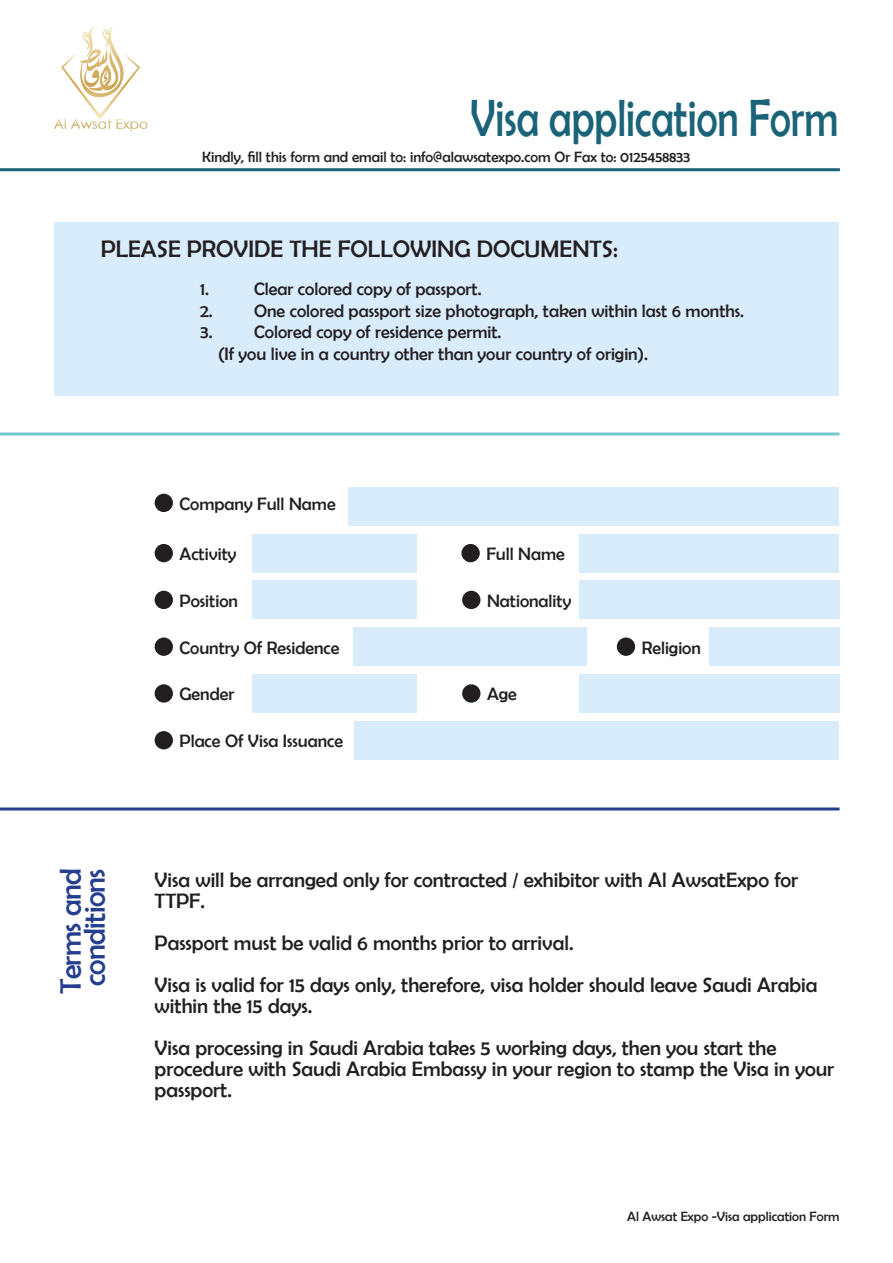
<style>
.page{position:relative;width:893px;height:1263px;background:#fff}
.page>*{position:absolute;margin:0;border:0;box-sizing:border-box;transform-origin:0 0}
.t1{font:52.65px "Berlin Sans FB";color:#1b6379;scale:.77 1}
.t2{font:30px/24px "Berlin Sans FB";letter-spacing:-.02em;color:#253f8e}
.t3{font:24px "Berlin Sans FB";color:#231f20}
.t4{font:21px/21px "Berlin Sans FB";color:#231f20}
.t5{font:18px "Berlin Sans FB";color:#231f20}
.t6{font:15px "Berlin Sans FB";color:#231f20}
.t7{font:13.5px "Berlin Sans FB";color:#231f20}
</style>
<div class="page">
<hr style="left:0;top:168px;width:840px;height:3px;background:#1b6379">
<div style="left:54px;top:222px;width:784px;height:173px;background:#d8ecfb"></div>
<hr style="left:0;top:432px;width:839px;height:3px;background:#74caca">
<hr style="left:0;top:807px;width:839px;height:3px;background:#253f8e">
<div style="left:155px;top:494px;width:18px;height:18px;background:#231f20;border-radius:50%"></div>
<div style="left:348px;top:487px;width:490px;height:39px;background:#d8ecfb"></div>
<div style="left:155px;top:544px;width:18px;height:18px;background:#231f20;border-radius:50%"></div>
<div style="left:252px;top:534px;width:165px;height:38px;background:#d8ecfb"></div>
<div style="left:461px;top:544px;width:19px;height:18px;background:#231f20;border-radius:50%"></div>
<div style="left:579px;top:534px;width:260px;height:38px;background:#d8ecfb"></div>
<div style="left:155px;top:591px;width:18px;height:18px;background:#231f20;border-radius:50%"></div>
<div style="left:252px;top:581px;width:165px;height:38px;background:#d8ecfb"></div>
<svg style="left:61px;top:27px;width:79px;height:92px"></svg>
<hr style="left:54px;top:119px;width:93px;height:1px;background:#efdea5">
<hr style="left:54px;top:120px;width:93px;height:1px;background:#ead698">
<hr style="left:54px;top:121px;width:93px;height:1px;background:#e5cd8a">
<hr style="left:54px;top:122px;width:93px;height:1px;background:#daba6c">
<hr style="left:54px;top:123px;width:93px;height:1px;background:#d4af5b">
<hr style="left:54px;top:124px;width:93px;height:1px;background:#d0a850">
<hr style="left:54px;top:125px;width:93px;height:1px;background:#cba145">
<hr style="left:54px;top:126px;width:93px;height:1px;background:#c7993a">
<hr style="left:54px;top:127px;width:93px;height:1px;background:#cfa74e">
<hr style="left:54px;top:128px;width:93px;height:1px;background:#dab96a">
<hr style="left:54px;top:129px;width:93px;height:1px;background:#e4cb85">
<hr style="left:54px;top:130px;width:93px;height:1px;background:#efdea0">
<hr style="left:54px;top:131px;width:93px;height:1px;background:#f9eeb9">
<div style="left:462px;top:591px;width:18px;height:18px;background:#231f20;border-radius:50%"></div>
<div style="left:579px;top:581px;width:260px;height:38px;background:#d8ecfb"></div>
<div style="left:155px;top:637px;width:18px;height:19px;background:#231f20;border-radius:50%"></div>
<div style="left:354px;top:627px;width:233px;height:39px;background:#d8ecfb"></div>
<div style="left:617px;top:637px;width:18px;height:19px;background:#231f20;border-radius:50%"></div>
<div style="left:709px;top:627px;width:130px;height:39px;background:#d8ecfb"></div>
<div style="left:155px;top:684px;width:18px;height:19px;background:#231f20;border-radius:50%"></div>
<div style="left:252px;top:674px;width:165px;height:39px;background:#d8ecfb"></div>
<div style="left:462px;top:684px;width:18px;height:19px;background:#231f20;border-radius:50%"></div>
<div style="left:579px;top:674px;width:260px;height:39px;background:#d8ecfb"></div>
<div style="left:155px;top:731px;width:18px;height:18px;background:#231f20;border-radius:50%"></div>
<div style="left:354px;top:721px;width:484px;height:38px;background:#d8ecfb"></div>
<p class="t1" style="left:471px;top:89px;width:479px">Visa application Form</p>
<p class="t6" style="left:202px;top:148px;width:490px">Kindly, fill this form and email to: info@alawsatexpo.com Or Fax to: 0125458833</p>
<p class="t3" style="left:101px;top:236px;width:519px">PLEASE PROVIDE THE FOLLOWING DOCUMENTS:</p>
<p class="t5" style="left:200px;top:279px;width:10px">1.</p>
<p class="t5" style="left:254px;top:279px;width:229px">Clear colored copy of passport.</p>
<p class="t5" style="left:200px;top:300px;width:545px">2. One colored passport size photograph, taken within last 6 months.</p>
<p class="t5" style="left:200px;top:322px;width:303px">3. Colored copy of residence permit.</p>
<p class="t5" style="left:218px;top:344px;width:431px">(If you live in a country other than your country of origin).</p>
<p class="t5" style="left:179px;top:494px;width:158px">Company Full Name</p>
<p class="t5" style="left:179px;top:544px;width:59px">Activity</p>
<p class="t5" style="left:486px;top:544px;width:80px">Full Name</p>
<p class="t5" style="left:179px;top:591px;width:60px">Position</p>
<p class="t5" style="left:487px;top:591px;width:86px">Nationality</p>
<p class="t2" style="left:58px;top:994px;width:127px;rotate:-90deg">Terms and conditions</p>
<p class="t5" style="left:179px;top:637px;width:162px">Country Of Residence</p>
<p class="t5" style="left:642px;top:637px;width:61px">Religion</p>
<p class="t5" style="left:179px;top:684px;width:56px">Gender</p>
<p class="t5" style="left:487px;top:684px;width:31px">Age</p>
<p class="t5" style="left:179px;top:731px;width:165px">Place Of Visa Issuance</p>
<p class="t4" style="left:155px;top:870px;width:645px">Visa will be arranged only for contracted / exhibitor with Al AwsatExpo for<br>TTPF.</p>
<p class="t4" style="left:155px;top:933px;width:420px">Passport must be valid 6 months prior to arrival.</p>
<p class="t4" style="left:155px;top:975px;width:664px">Visa is valid for 15 days only, therefore, visa holder should leave Saudi Arabia within the 15 days.</p>
<p class="t4" style="left:155px;top:1038px;width:681px">Visa processing in Saudi Arabia takes 5 working days, then you start the procedure with Saudi Arabia Embassy in your region to stamp the Visa in your passport.</p>
<p class="t7" style="left:627px;top:1209px;width:214px">Al Awsat Expo -Visa application Form</p>
</div>
